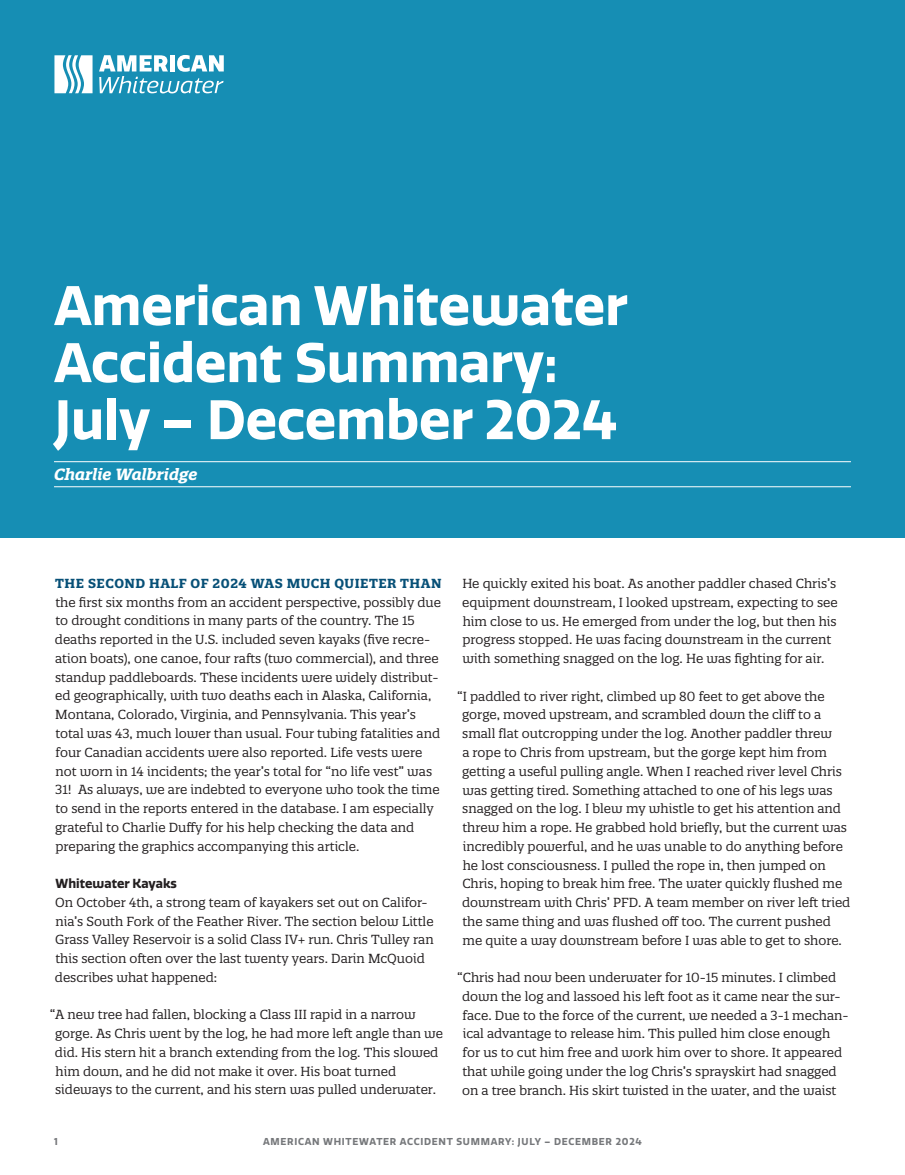
<style>
.page{position:relative;width:905px;height:1175px;background:#fff}
.page>*{position:absolute;margin:0;border:0;box-sizing:border-box;transform-origin:0 0}
.t1{font:700 54px/57px "Quatro";color:#fff}
.t2{font:italic 700 15.75px "Quatro Slab";color:#fff}
.t3{font:12.75px/18.8px "Quatro Slab";color:#231f20}
.t4{font:700 12.75px "Quatro Slab";letter-spacing:.04em;color:#075077}
.t5{font:700 12.75px "Quatro";color:#231f20}
.t6{font:700 9.75px "Quatro";letter-spacing:.075em;color:#76787b}
</style>
<div class="page">
<div style="left:0;top:0;width:904px;height:537px;background:#168eb4"></div>
<hr style="left:54px;top:461px;width:796px;height:1px;background:#fff">
<hr style="left:54px;top:486px;width:796px;height:1px;background:#fff">
<svg style="left:99px;top:55px;width:125px;height:38px"></svg>
<svg style="left:54px;top:55px;width:38px;height:38px"></svg>
<h1 class="t1" style="left:54px;top:278px;width:575px">American Whitewater<br>Accident Summary:<br>July – December 2024</h1>
<p class="t2" style="left:54px;top:464px;width:145px">Charlie Walbridge</p>
<p class="t4" style="left:55px;top:575px;width:387px">THE SECOND HALF OF 2024 WAS MUCH QUIETER THAN</p>
<p class="t3" style="left:55px;top:592px;width:387px">the first six months from an accident perspective, possibly due to drought conditions in many parts of the country. The 15 deaths reported in the U.S. included seven kayaks (five recre&shy;ation boats), one canoe, four rafts (two commercial), and three standup paddleboards. These incidents were widely distribut&shy;ed geographically, with two deaths each in Alaska, California, Montana, Colorado, Virginia, and Pennsylvania. This year’s total was 43, much lower than usual. Four tubing fatalities and four Canadian accidents were also reported. Life vests were not worn in 14 incidents; the year’s total for “no life vest” was 31! As always, we are indebted to everyone who took the time to send in the reports entered in the database. I am especially grateful to Charlie Duffy for his help checking the data and preparing the graphics accompanying this article.</p>
<p class="t5" style="left:56px;top:876px;width:123px">Whitewater Kayaks</p>
<p class="t3" style="left:55px;top:892px;width:380px">On October 4th, a strong team of kayakers set out on Califor&shy;nia’s South Fork of the Feather River. The section below Little Grass Valley Reservoir is a solid Class IV+ run. Chris Tulley ran this section often over the last twenty years. Darin McQuoid describes what happened:</p>
<p class="t3" style="left:55px;top:1005px;width:390px;text-indent:-5px">“A new tree had fallen, blocking a Class III rapid in a narrow gorge. As Chris went by the log, he had more left angle than we did. His stern hit a branch extending from the log. This slowed him down, and he did not make it over. His boat turned sideways to the current, and his stern was pulled underwater.</p>
<p class="t3" style="left:462px;top:574px;width:377px">He quickly exited his boat. As another paddler chased Chris’s equipment downstream, I looked upstream, expecting to see him close to us. He emerged from under the log, but then his progress stopped. He was facing downstream in the current with something snagged on the log. He was fighting for air.</p>
<p class="t3" style="left:462px;top:686px;width:390px;text-indent:-5px">“I paddled to river right, climbed up 80 feet to get above the gorge, moved upstream, and scrambled down the cliff to a small flat outcropping under the log. Another paddler threw<br>a rope to Chris from upstream, but the gorge kept him from getting a useful pulling angle. When I reached river level Chris was getting tired. Something attached to one of his legs was snagged on the log. I blew my whistle to get his attention and threw him a rope. He grabbed hold briefly, but the current was incredibly powerful, and he was unable to do anything before he lost consciousness. I pulled the rope in, then jumped on Chris, hoping to break him free. The water quickly flushed me downstream with Chris’ PFD. A team member on river left tried the same thing and was flushed off too. The current pushed me quite a way downstream before I was able to get to shore.</p>
<p class="t3" style="left:462px;top:968px;width:388px;text-indent:-5px">“Chris had now been underwater for 10-15 minutes. I climbed down the log and lassoed his left foot as it came near the sur&shy;face. Due to the force of the current, we needed a 3-1 mechan&shy;ical advantage to release him. This pulled him close enough for us to cut him free and work him over to shore. It appeared that while going under the log Chris’s sprayskirt had snagged on a tree branch. His skirt twisted in the water, and the waist</p>
<p class="t6" style="left:54px;top:1135px;width:5px">1</p>
<p class="t6" style="left:263px;top:1135px;width:380px">AMERICAN WHITEWATER ACCIDENT SUMMARY: JULY – DECEMBER 2024</p>
</div>
